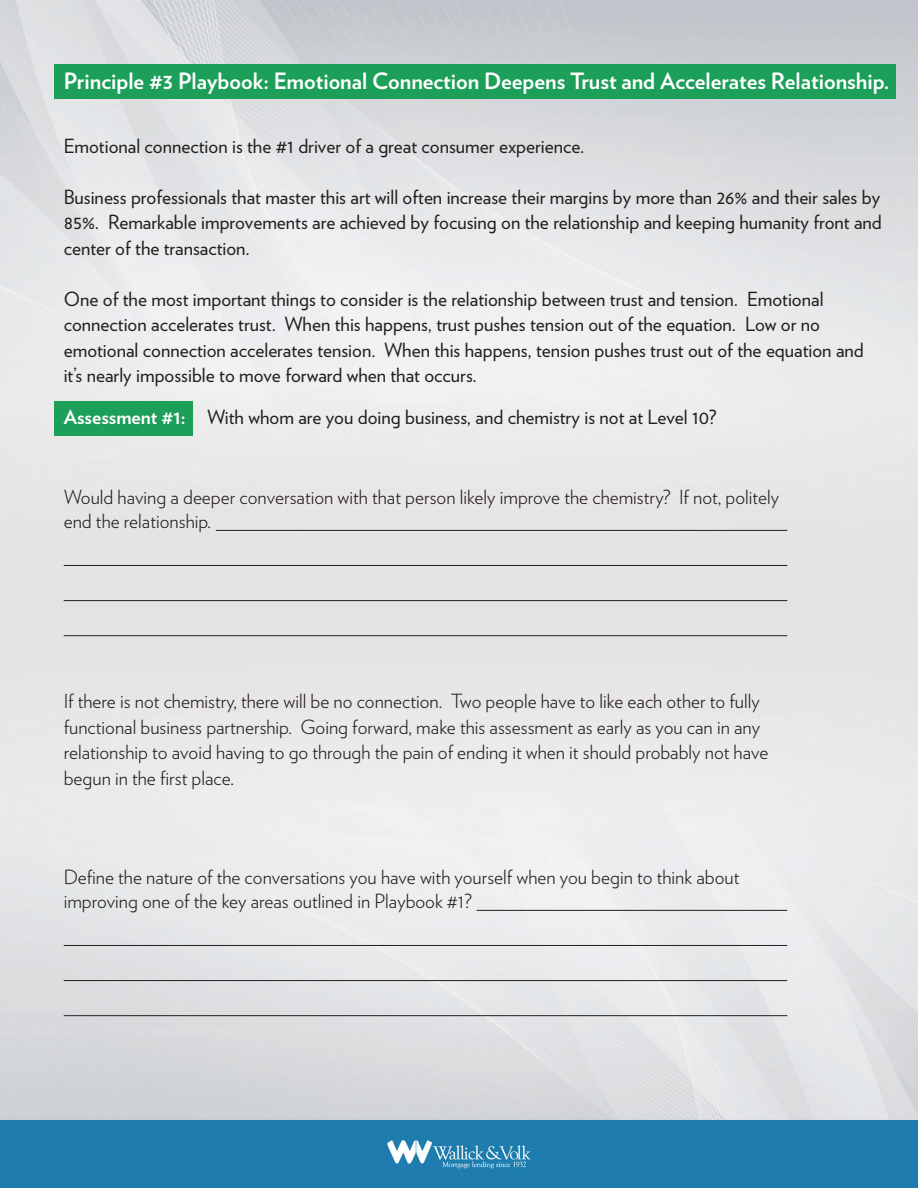
<style>
.page{position:relative;width:918px;height:1188px;background:#fff}
.page>*{position:absolute;margin:0;border:0;box-sizing:border-box;transform-origin:0 0}
.t1{font:700 22.5px "Verlag";color:#fff}
.t2{font:19.5px/25.5px "Verlag";color:#231f20;text-align:justify}
.t3{font:300 19.5px/25.5px "Verlag";color:#231f20}
.s1{font-weight:700;color:#fff}
</style>
<div class="page">
<img style="left:0;top:0;width:918px;height:1188px">
<hr style="left:216px;top:530px;width:571px;height:1px;background:#231f20">
<hr style="left:64px;top:565px;width:723px;height:1px;background:#231f20">
<hr style="left:64px;top:600px;width:723px;height:1px;background:#231f20">
<hr style="left:64px;top:635px;width:723px;height:1px;background:#231f20">
<hr style="left:477px;top:910px;width:310px;height:1px;background:#231f20">
<hr style="left:64px;top:945px;width:723px;height:1px;background:#231f20">
<hr style="left:64px;top:980px;width:723px;height:1px;background:#231f20">
<hr style="left:64px;top:1015px;width:723px;height:1px;background:#231f20">
<div style="left:54px;top:65px;width:841px;height:34px;background:#1c9f58"></div>
<div style="left:54px;top:401px;width:138px;height:34px;background:#1c9f58"></div>
<p class="t1" style="left:64px;top:63px;width:827px">Principle #3 Playbook: Emotional Connection Deepens Trust and Accelerates Relationship.</p>
<p class="t2" style="left:64px;top:132px;width:522px">Emotional connection is the #1 driver of a great consumer experience.</p>
<p class="t2" style="left:64px;top:183px;width:820px">Business professionals that master this art will often increase their margins by more than 26% and their sales by 85%. Remarkable improvements are achieved by focusing on the relationship and keeping humanity front and center of the transaction.</p>
<p class="t2" style="left:64px;top:285px;width:802px;text-align:left">One of the most important things to consider is the relationship between trust and tension. Emotional connection accelerates trust. When this happens, trust pushes tension out of the equation. Low or no emotional connection accelerates tension. When this happens, tension pushes trust out of the equation and it’s nearly impossible to move forward when that occurs.</p>
<p class="t2" style="left:64px;top:404px;width:655px"><span class="s1">Assessment #1:</span> With whom are you doing business, and chemistry is not at Level 10?</p>
<p class="t3" style="left:64px;top:484px;width:717px;line-height:23.4px">Would having a deeper conversation with that person likely improve the chemistry? If not, politely end the relationship.</p>
<p class="t3" style="left:64px;top:688px;width:706px">If there is not chemistry, there will be no connection. Two people have to like each other to fully functional business partnership. Going forward, make this assessment as early as you can in any relationship to avoid having to go through the pain of ending it when it should probably not have begun in the first place.</p>
<p class="t3" style="left:64px;top:864px;width:677px;line-height:23.4px">Define the nature of the conversations you have with yourself when you begin to think about improving one of the key areas outlined in Playbook #1?</p>
</div>
